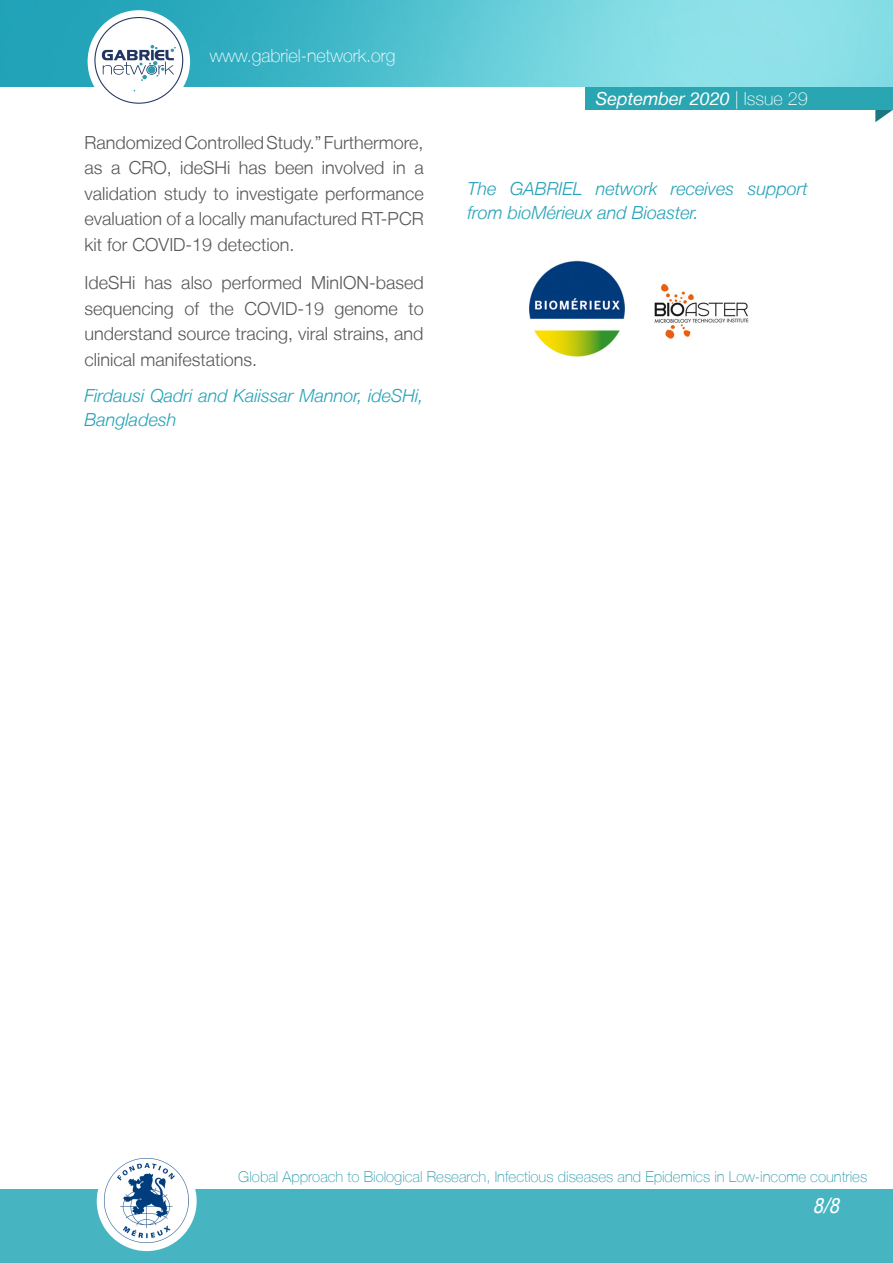
<style>
.page{position:relative;width:893px;height:1263px;background:#fff}
.page>*{position:absolute;margin:0;border:0;box-sizing:border-box;transform-origin:0 0}
.t1{font:italic condensed 21px "Helvetica Neue LT";color:#fff}
.t2{font:300 18px/25.5px "Helvetica Neue LT";color:#57585a;text-align:justify}
.t3{font:italic 300 18px/24px "Helvetica Neue LT";color:#24a2b8}
.t4{font:100 18px "Helvetica Neue LT";color:#fff}
.t5{font:italic 18px "Helvetica Neue LT";color:#fff}
.t6{font:100 15px "Helvetica Neue LT";color:#2b9bad}
.s1{font-weight:100;font-style:normal}
</style>
<div class="page">
<div style="left:0;top:1190px;width:893px;height:73px;background:#47b5c1"></div>
<svg style="left:875px;top:110px;width:18px;height:12px"></svg>
<div style="left:586px;top:86px;width:307px;height:24px;background:#2aa5b2"></div>
<div style="left:97px;top:1151px;width:100px;height:100px;background:#fff;border-radius:50%"></div>
<img style="left:104px;top:1159px;width:84px;height:83px">
<img style="left:0;top:0;width:893px;height:86px">
<div style="left:88px;top:10px;width:102px;height:103px;background:#fff;border-radius:50%"></div>
<svg style="left:94px;top:17px;width:89px;height:87px"></svg>
<img style="left:529px;top:260px;width:220px;height:97px">
<p class="t4" style="left:210px;top:45px;width:187px">www.gabriel-network.org</p>
<p class="t2" style="left:85px;top:129px;width:341px">Randomized Controlled Study.” Furthermore, as a CRO, ideSHi has been involved in a validation study to investigate performance evaluation of a locally manufactured RT-PCR kit for COVID-19 detection.</p>
<p class="t2" style="left:85px;top:270px;width:341px">IdeSHi has also performed MinION-based sequencing of the COVID-19 genome to understand source tracing, viral strains, and clinical manifestations.</p>
<p class="t3" style="left:85px;top:384px;width:340px">Firdausi Qadri and Kaiissar Mannor, ideSHi,<br>Bangladesh</p>
<p class="t5" style="left:596px;top:87px;width:214px">September 2020 <span class="s1">| Issue 29</span></p>
<p class="t3" style="left:468px;top:177px;width:342px">The GABRIEL network receives support from bioMérieux and Bioaster.</p>
<p class="t6" style="left:238px;top:1168px;width:630px">Global Approach to Biological Research, Infectious diseases and Epidemics in Low-income countries</p>
<p class="t1" style="left:813px;top:1193px;width:27px">8/8</p>
</div>
